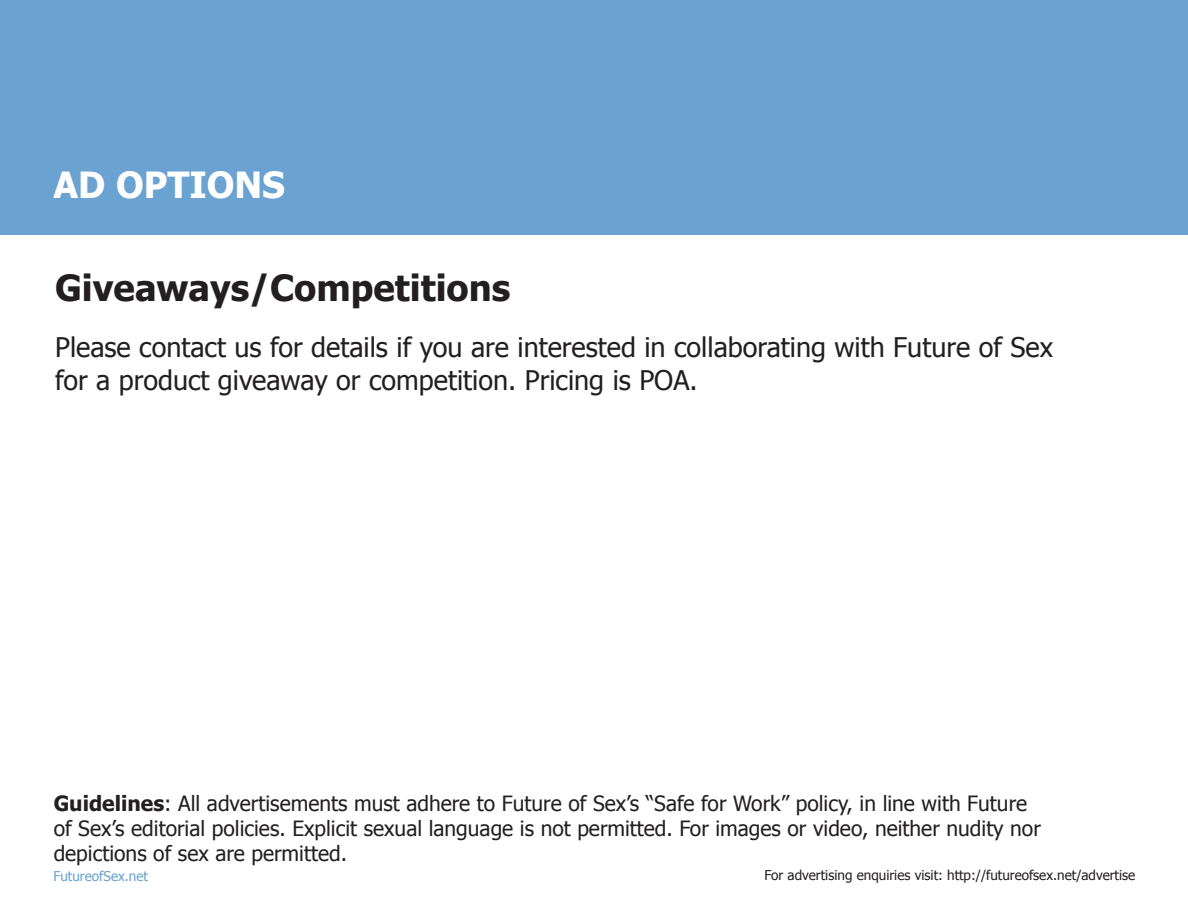
<style>
.page{position:relative;width:1188px;height:918px;background:#fff}
.page>*{position:absolute;margin:0;border:0;box-sizing:border-box;transform-origin:0 0}
.t1{font:700 36px "Tahoma";color:#231f20}
.t2{font:700 36px "Tahoma";color:#fff}
.t3{font:27px/32.4px "Tahoma";color:#231f20}
.t4{font:21px/25.2px "Tahoma";color:#231f20}
.t5{font:13.5px "Tahoma";color:#231f20}
.t6{font:13.5px "Tahoma";color:#6aa2d1}
.s1{font-weight:700}
</style>
<div class="page">
<div style="left:0;top:0;width:1188px;height:235px;background:#6aa2d1"></div>
<p class="t2" style="left:54px;top:160px;width:233px">AD OPTIONS</p>
<p class="t1" style="left:55px;top:262px;width:457px">Giveaways/Competitions</p>
<p class="t3" style="left:55px;top:330px;width:999px">Please contact us for details if you are interested in collaborating with Future of Sex for a product giveaway or competition. Pricing is POA.</p>
<p class="t4" style="left:54px;top:790px;width:989px"><span class="s1">Guidelines</span>: All advertisements must adhere to Future of Sex’s “Safe for Work” policy, in line with Future of Sex’s editorial policies. Explicit sexual language is not permitted. For images or video, neither nudity nor depictions of sex are permitted.</p>
<p class="t6" style="left:53px;top:867px;width:96px">FutureofSex.net</p>
<p class="t5" style="left:765px;top:866px;width:372px">For advertising enquiries visit: http://futureofsex.net/advertise</p>
</div>
